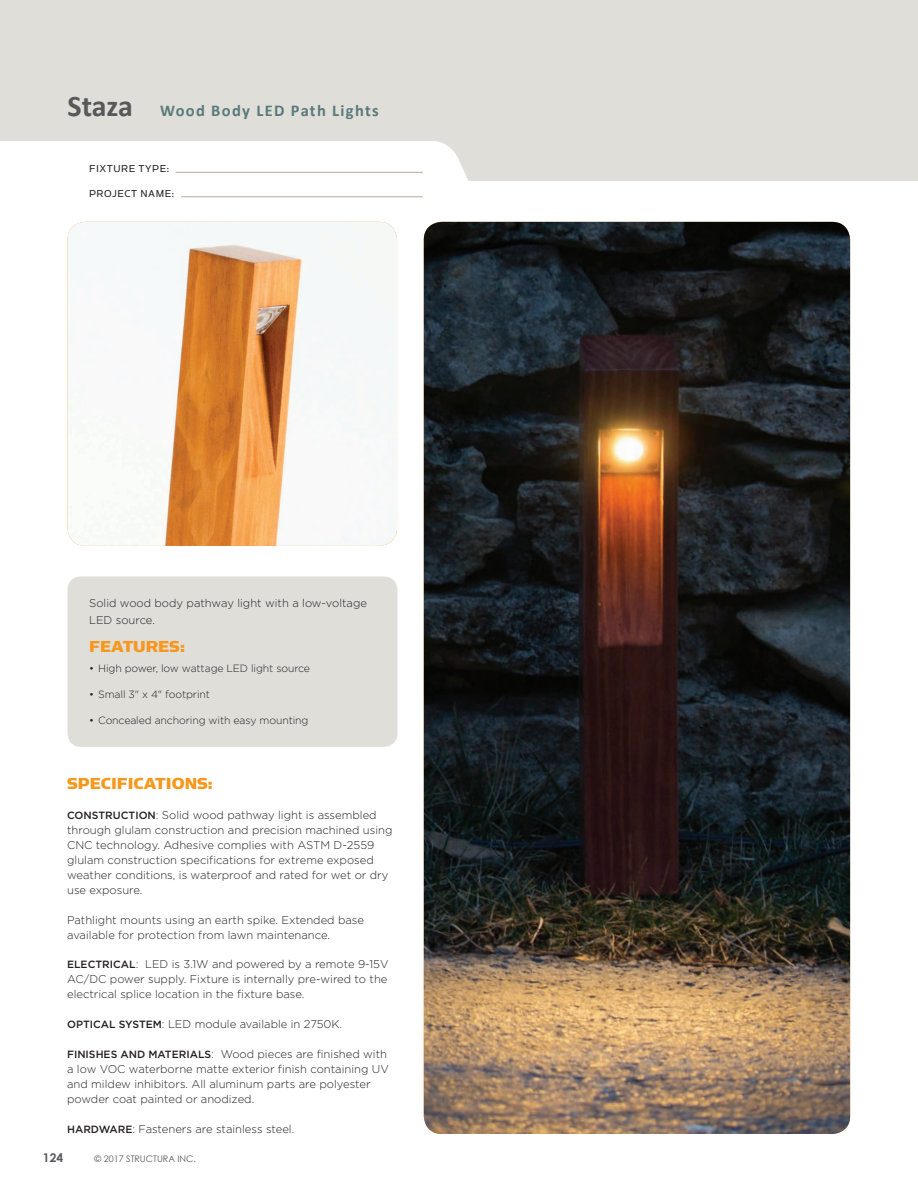
<style>
.page{position:relative;width:918px;height:1188px;background:#fff}
.page>*{position:absolute;margin:0;border:0;box-sizing:border-box;transform-origin:0 0}
.t1{font:18px "Simian Text Chimpanzee";color:#f7971d}
.t2{font:700 16.5px "Calibri";letter-spacing:.08em;color:#587a7b}
.t3{font:700 12px "Century Gothic";color:#57585a}
.t4{font:300 11.25px/15px "Gotham";color:#231f20}
.t5{font:11.25px/24.8px "Simian Display Orangutan";letter-spacing:.05em;color:#231f20}
.t6{font:300 10.5px "Gotham";letter-spacing:-.01em;color:#231f20}
.t7{font:9px "Century Gothic";color:#57585a}
.s1{font-size:30px;color:#57585a}
.s2{font-weight:500;font-size:10.5px}
</style>
<div class="page">
<div style="left:0;top:0;width:918px;height:181px;background:#e0ded8"></div>
<div style="left:0;top:141px;width:468px;height:40px;background:#fff"></div>
<hr style="left:176px;top:172px;width:247px;height:1px;background:#b9aa99">
<hr style="left:181px;top:196px;width:242px;height:1px;background:#b9aa99">
<div style="left:68px;top:576px;width:329px;height:171px;background:#e0ded8;border-radius:14px"></div>
<img style="left:424px;top:222px;width:426px;height:912px">
<img style="left:68px;top:222px;width:329px;height:324px">
<h2 class="t2" style="left:68px;top:100px;width:313px"><span class="s1">Staza</span> Wood Body LED Path Lights</h2>
<p class="t5" style="left:89px;top:157px;width:87px">FIXTURE TYPE:<br>PROJECT NAME:</p>
<p class="t4" style="left:89px;top:595px;width:279px;line-height:16.5px">Solid wood body pathway light with a low-voltage<br>LED source.</p>
<h1 class="t1" style="left:89px;top:636px;width:97px">FEATURES:</h1>
<p class="t6" style="left:89px;top:662px;width:222px">• High power, low wattage LED light source</p>
<p class="t6" style="left:89px;top:688px;width:122px">• Small 3" x 4" footprint</p>
<p class="t6" style="left:89px;top:714px;width:221px">• Concealed anchoring with easy mounting</p>
<h1 class="t1" style="left:67px;top:773px;width:147px">SPECIFICATIONS:</h1>
<p class="t4" style="left:67px;top:807px;width:327px"><span class="s2">CONSTRUCTION</span>: Solid wood pathway light is assembled through glulam construction and precision machined using CNC technology. Adhesive complies with ASTM D-2559 glulam construction specifications for extreme exposed weather conditions, is waterproof and rated for wet or dry use exposure.</p>
<p class="t4" style="left:67px;top:912px;width:299px">Pathlight mounts using an earth spike. Extended base available for protection from lawn maintenance.</p>
<p class="t4" style="left:67px;top:957px;width:323px;text-align:justify"><span class="s2">ELECTRICAL</span>: LED is 3.1W and powered by a remote 9-15V AC/DC power supply. Fixture is internally pre-wired to the electrical splice location in the fixture base.</p>
<p class="t4" style="left:67px;top:1016px;width:277px"><span class="s2">OPTICAL SYSTEM</span>: LED module available in 2750K.</p>
<p class="t4" style="left:67px;top:1046px;width:323px"><span class="s2">FINISHES AND MATERIALS</span>: Wood pieces are finished with a low VOC waterborne matte exterior finish containing UV and mildew inhibitors. All aluminum parts are polyester powder coat painted or anodized.</p>
<p class="t4" style="left:67px;top:1121px;width:229px"><span class="s2">HARDWARE</span>: Fasteners are stainless steel.</p>
<p class="t3" style="left:43px;top:1150px;width:22px">124</p>
<p class="t7" style="left:95px;top:1153px;width:103px">© 2017 STRUCTURA INC.</p>
</div>
